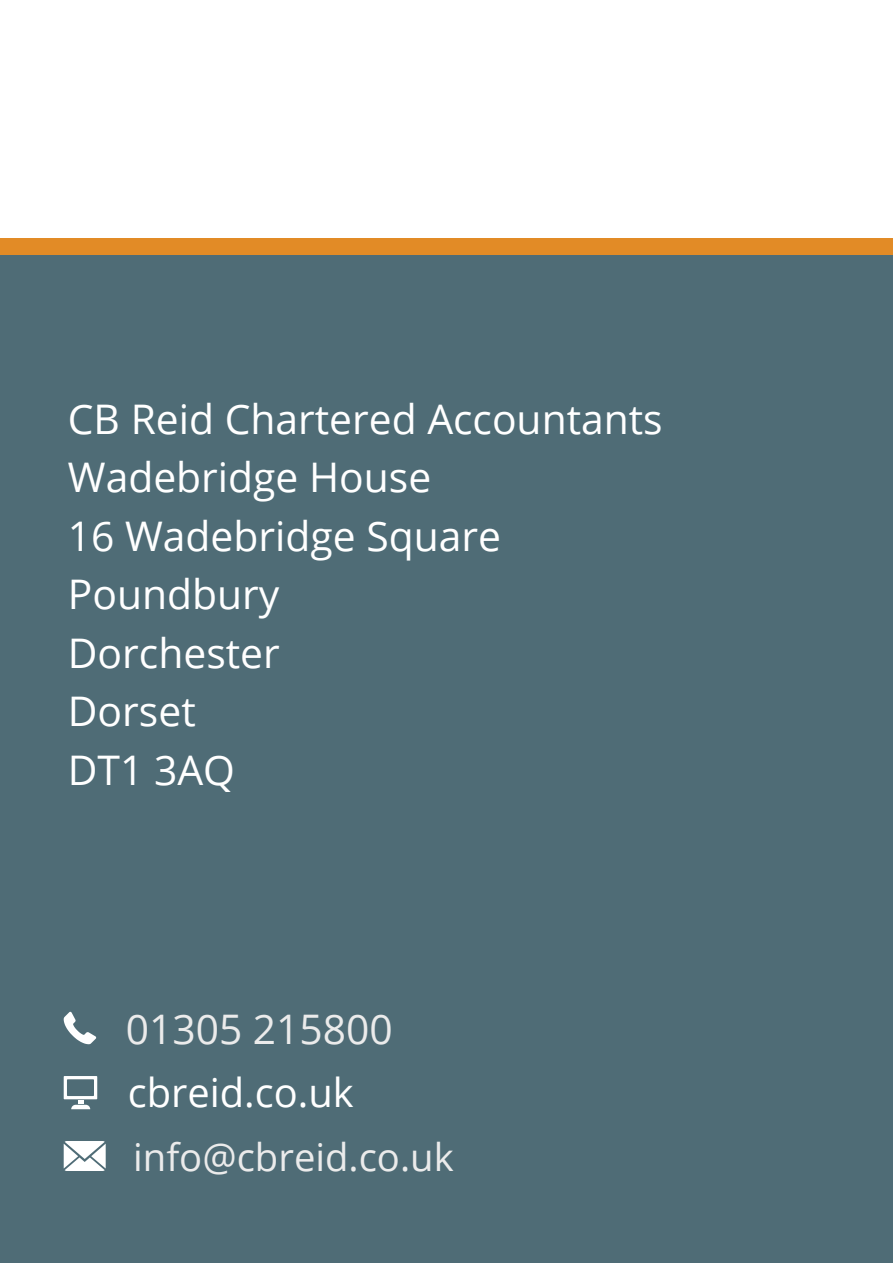
<style>
.page{position:relative;width:893px;height:1263px;background:#fff}
.page>*{position:absolute;margin:0;border:0;box-sizing:border-box;transform-origin:0 0}
.t1{font:40.8px/58.5px "Open Sans";color:#fff}
.t2{font:40.8px "Open Sans";color:#ebebeb}
.t3{font:39.9px "Open Sans";color:#fff}
.t4{font:38.25px "Open Sans";color:#ebebeb}
</style>
<div class="page">
<div style="left:0;top:247px;width:893px;height:1016px;background:#4f6c76"></div>
<svg style="left:64px;top:1076px;width:33px;height:33px"></svg>
<svg style="left:64px;top:1012px;width:32px;height:32px"></svg>
<svg style="left:64px;top:1141px;width:42px;height:30px"></svg>
<div style="left:0;top:238px;width:893px;height:17px;background:#e28b26"></div>
<p class="t1" style="left:68px;top:394px;width:596px">CB Reid Chartered Accountants<br>Wadebridge House<br>16 Wadebridge Square<br>Poundbury<br>Dorchester<br>Dorset<br>DT1 3AQ</p>
<p class="t2" style="left:126px;top:1012px;width:268px">01305 215800</p>
<p class="t3" style="left:128px;top:1077px;width:228px">cbreid.co.uk</p>
<p class="t4" style="left:133px;top:1142px;width:322px">info@cbreid.co.uk</p>
</div>
